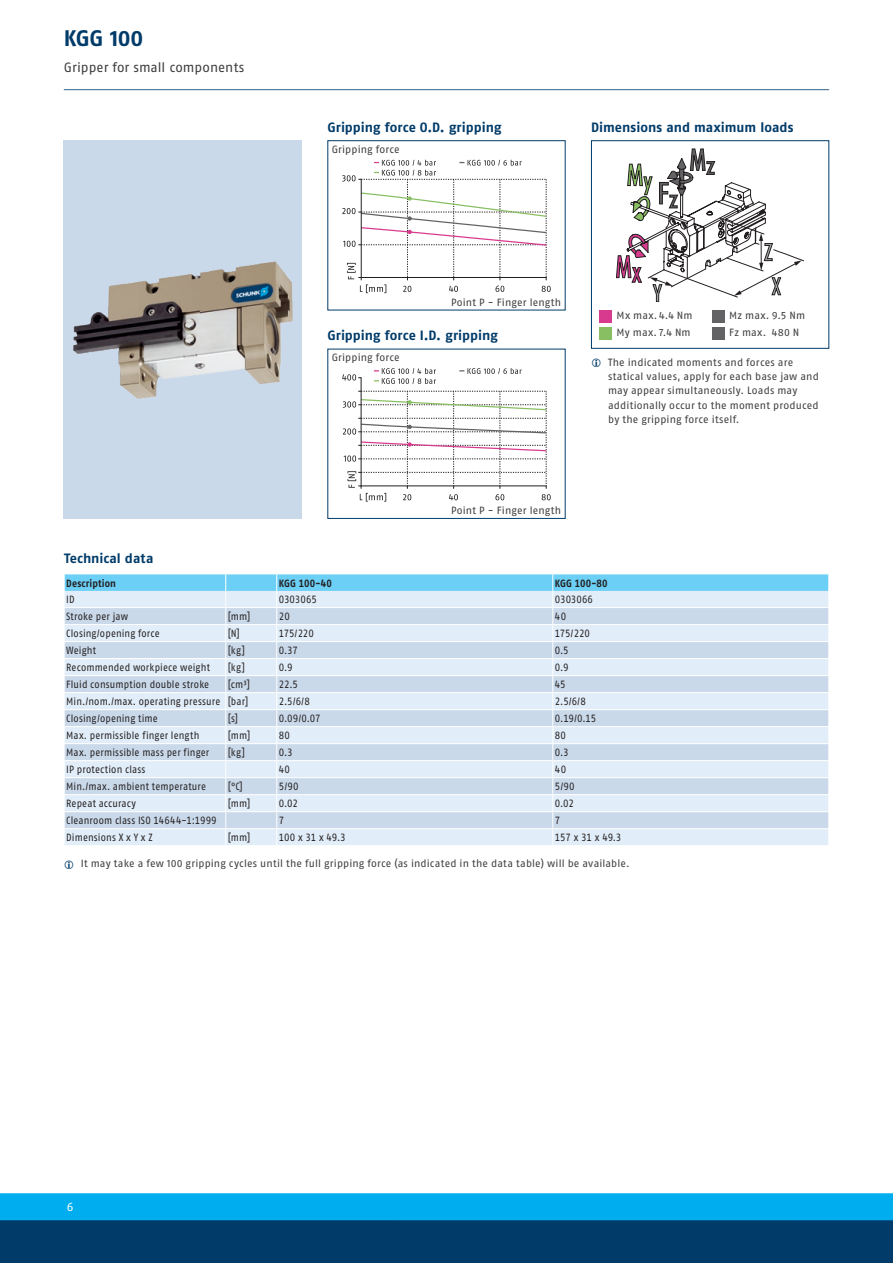
<style>
.page{position:relative;width:893px;height:1263px;background:#fff}
.page>*{position:absolute;margin:0;border:0;box-sizing:border-box;transform-origin:0 0}
.t1{font:700 22.5px "SCHUNK Fago Pro";color:#003b69}
.t2{font:700 13.5px "SCHUNK Fago Pro";color:#003b69}
.t3{font:13.5px "SCHUNK Fago Pro";color:#3e3e3f}
.t4{font:12px "SCHUNK Fago Pro";color:#fff}
.t5{font:10.5px "SCHUNK Fago Pro";letter-spacing:.01em;color:#231f20;scale:.9 1}
.t6{font:10.5px/14.2px "SCHUNK Fago Pro";letter-spacing:.015em;color:#3e3e3f}
.t7{font:700 10.5px "SCHUNK Fago Pro";letter-spacing:.01em;color:#231f20;scale:.9 1}
</style>
<div class="page">
<div style="left:0;top:1202px;width:893px;height:61px;background:#003b69"></div>
<div style="left:0;top:1193px;width:893px;height:27px;background:#00aeef"></div>
<hr style="left:64px;top:89px;width:765px;height:1px;background:#35628d">
<div style="left:64px;top:140px;width:238px;height:379px;background:#cad9ea"></div>
<img style="left:73px;top:261px;width:220px;height:138px">
<svg style="left:342px;top:160px;width:209px;height:133px"></svg>
<svg style="left:342px;top:374px;width:19px;height:6px"></svg>
<svg style="left:374px;top:368px;width:62px;height:16px"></svg>
<svg style="left:459px;top:368px;width:63px;height:6px"></svg>
<svg style="left:343px;top:391px;width:208px;height:111px"></svg>
<hr style="left:361px;top:378px;width:1px;height:108px;background:#231f20">
<div style="left:591px;top:140px;width:238px;height:209px;border:1px solid #003b69"></div>
<svg style="left:616px;top:149px;width:188px;height:153px"></svg>
<div style="left:600px;top:310px;width:12px;height:13px;background:#d83a8d"></div>
<div style="left:600px;top:327px;width:12px;height:13px;background:#89bf63"></div>
<div style="left:712px;top:310px;width:13px;height:13px;background:#636366"></div>
<div style="left:712px;top:327px;width:13px;height:13px;background:#636366"></div>
<svg style="left:64px;top:574px;width:765px;height:271px;background:#d4e5f2"></svg>
<h1 class="t1" style="left:64px;top:24px;width:81px">KGG 100</h1>
<p class="t3" style="left:64px;top:60px;width:182px">Gripper for small components</p>
<p class="t2" style="left:327px;top:119px;width:176px">Gripping force O.D. gripping</p>
<p class="t6" style="left:332px;top:142px;width:70px">Gripping force</p>
<p class="t2" style="left:591px;top:119px;width:204px">Dimensions and maximum loads</p>
<p class="t6" style="left:451px;top:295px;width:112px">Point P - Finger length</p>
<p class="t2" style="left:327px;top:327px;width:172px">Gripping force I.D. gripping</p>
<p class="t6" style="left:332px;top:350px;width:70px">Gripping force</p>
<p class="t6" style="left:451px;top:504px;width:112px">Point P - Finger length</p>
<p class="t6" style="left:617px;top:307px;width:78px;line-height:17px">Mx max. 4.4 Nm<br>My max. 7.4 Nm</p>
<p class="t6" style="left:729px;top:307px;width:77px;line-height:17px">Mz max. 9.5 Nm<br>Fz max. 480 N</p>
<p class="t6" style="left:608px;top:355px;width:212px">The indicated moments and forces are statical values, apply for each base jaw and may appear simultaneously. Loads may additionally occur to the moment produced by the gripping force itself.</p>
<p class="t2" style="left:64px;top:551px;width:91px">Technical data</p>
<p class="t7" style="left:66px;top:576px;width:57px">Description</p>
<p class="t7" style="left:279px;top:576px;width:60px">KGG 100-40</p>
<p class="t7" style="left:555px;top:576px;width:60px">KGG 100-80</p>
<p class="t5" style="left:66px;top:593px;width:11px">ID</p>
<p class="t5" style="left:279px;top:593px;width:44px">0303065</p>
<p class="t5" style="left:555px;top:593px;width:44px">0303066</p>
<p class="t5" style="left:66px;top:610px;width:70px">Stroke per jaw</p>
<p class="t5" style="left:228px;top:610px;width:27px">[mm]</p>
<p class="t5" style="left:279px;top:610px;width:14px">20</p>
<p class="t5" style="left:555px;top:610px;width:14px">40</p>
<p class="t5" style="left:66px;top:627px;width:105px">Closing/opening force</p>
<p class="t5" style="left:228px;top:627px;width:15px">[N]</p>
<p class="t5" style="left:279px;top:627px;width:40px">175/220</p>
<p class="t5" style="left:555px;top:627px;width:40px">175/220</p>
<p class="t5" style="left:66px;top:644px;width:35px">Weight</p>
<p class="t5" style="left:228px;top:644px;width:21px">[kg]</p>
<p class="t5" style="left:279px;top:644px;width:23px">0.37</p>
<p class="t5" style="left:555px;top:644px;width:17px">0.5</p>
<p class="t5" style="left:66px;top:661px;width:161px">Recommended workpiece weight</p>
<p class="t5" style="left:228px;top:661px;width:21px">[kg]</p>
<p class="t5" style="left:279px;top:661px;width:17px">0.9</p>
<p class="t5" style="left:555px;top:661px;width:17px">0.9</p>
<p class="t5" style="left:66px;top:678px;width:160px">Fluid consumption double stroke</p>
<p class="t5" style="left:228px;top:678px;width:26px">[cm³]</p>
<p class="t5" style="left:279px;top:678px;width:23px">22.5</p>
<p class="t5" style="left:555px;top:678px;width:13px">45</p>
<p class="t5" style="left:66px;top:695px;width:204px">Min./nom./max. operating pressure [bar]</p>
<p class="t5" style="left:279px;top:695px;width:36px">2.5/6/8</p>
<p class="t5" style="left:555px;top:695px;width:36px">2.5/6/8</p>
<p class="t5" style="left:66px;top:712px;width:103px">Closing/opening time</p>
<p class="t5" style="left:228px;top:712px;width:13px">[s]</p>
<p class="t5" style="left:279px;top:712px;width:48px">0.09/0.07</p>
<p class="t5" style="left:555px;top:712px;width:48px">0.19/0.15</p>
<p class="t5" style="left:66px;top:729px;width:149px">Max. permissible finger length</p>
<p class="t5" style="left:228px;top:729px;width:27px">[mm]</p>
<p class="t5" style="left:279px;top:729px;width:14px">80</p>
<p class="t5" style="left:555px;top:729px;width:14px">80</p>
<p class="t5" style="left:66px;top:746px;width:160px">Max. permissible mass per finger</p>
<p class="t5" style="left:228px;top:746px;width:21px">[kg]</p>
<p class="t5" style="left:279px;top:746px;width:17px">0.3</p>
<p class="t5" style="left:555px;top:746px;width:17px">0.3</p>
<p class="t5" style="left:66px;top:763px;width:90px">IP protection class</p>
<p class="t5" style="left:279px;top:763px;width:14px">40</p>
<p class="t5" style="left:555px;top:763px;width:14px">40</p>
<p class="t5" style="left:66px;top:780px;width:157px">Min./max. ambient temperature</p>
<p class="t5" style="left:228px;top:780px;width:18px">[°C]</p>
<p class="t5" style="left:279px;top:780px;width:23px">5/90</p>
<p class="t5" style="left:555px;top:780px;width:23px">5/90</p>
<p class="t5" style="left:66px;top:797px;width:79px">Repeat accuracy</p>
<p class="t5" style="left:228px;top:797px;width:27px">[mm]</p>
<p class="t5" style="left:279px;top:797px;width:23px">0.02</p>
<p class="t5" style="left:555px;top:797px;width:23px">0.02</p>
<p class="t5" style="left:66px;top:814px;width:169px">Cleanroom class ISO 14644-1:1999</p>
<p class="t5" style="left:279px;top:814px;width:8px">7</p>
<p class="t5" style="left:555px;top:814px;width:8px">7</p>
<p class="t5" style="left:66px;top:831px;width:97px">Dimensions X x Y x Z</p>
<p class="t5" style="left:228px;top:831px;width:27px">[mm]</p>
<p class="t5" style="left:279px;top:831px;width:76px">100 x 31 x 49.3</p>
<p class="t5" style="left:555px;top:831px;width:75px">157 x 31 x 49.3</p>
<p class="t6" style="left:81px;top:857px;width:550px">It may take a few 100 gripping cycles until the full gripping force (as indicated in the data table) will be available.</p>
<p class="t4" style="left:67px;top:1199px;width:8px">6</p>
</div>
